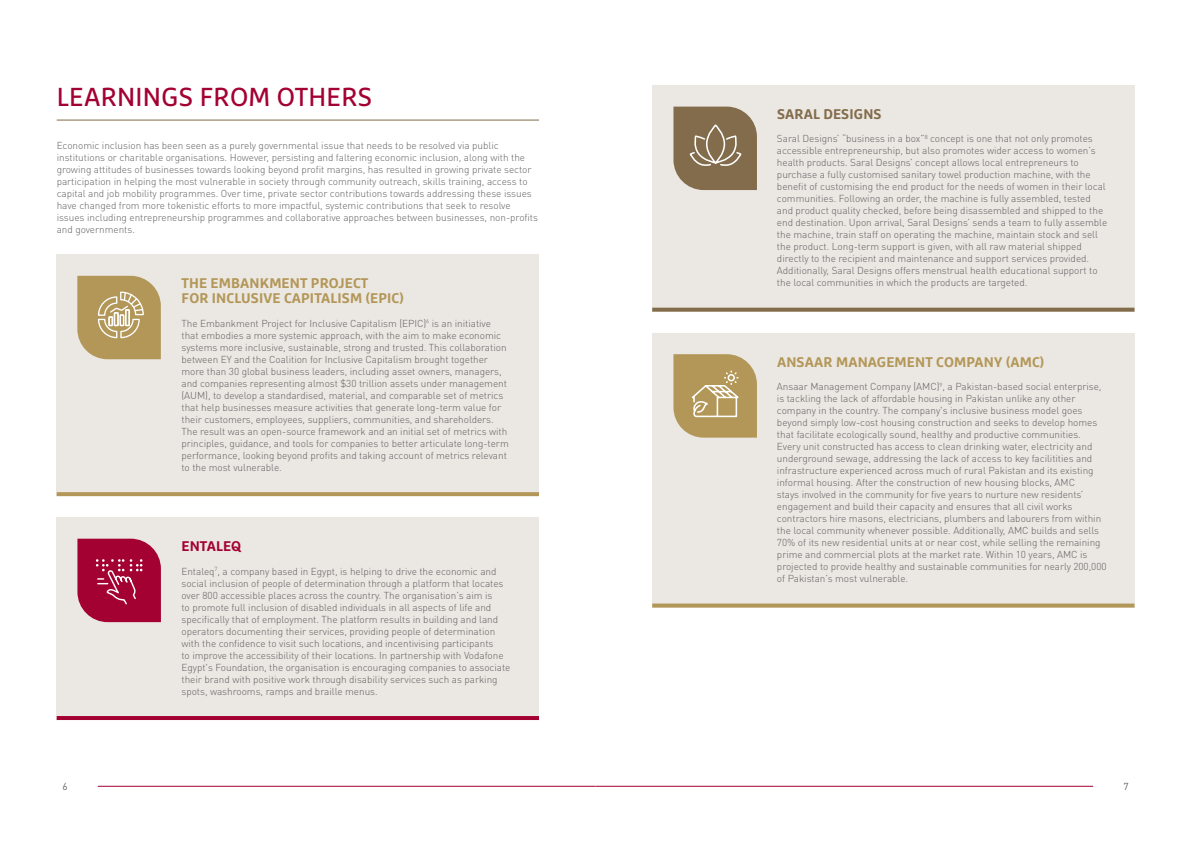
<style>
.page{position:relative;width:1191px;height:842px;background:#fff}
.page>*{position:absolute;margin:0;border:0;box-sizing:border-box;transform-origin:0 0}
.MAF_Section_Subtitle{font:26px "Marselis Pro";letter-spacing:.01em;color:#a40133}
.MAF_Subtittle_2__BOL{font:700 14px/15px "Marselis Pro";letter-spacing:.01em;color:#b39758}
.MAF_Subtittle_2__BOL-2{font:700 14px "Marselis Pro";letter-spacing:.01em;color:#826c4b}
.MAF_Subtittle_2__BOL-3{font:700 14px "Marselis Pro";letter-spacing:.01em;color:#a40133}
.MAF_Body_Text{font:300 10px/12px "DIN Pro";letter-spacing:-.005em;color:#5f5f62}
.MAF_Body_Text-2{font:10px "DIN Pro";color:#5f5f62}
</style>
<div class="page">
<hr style="left:57px;top:120px;width:482px;height:1px;background:#826c4b">
<div style="left:57px;top:255px;width:482px;height:241px;background:#ebe7e2"></div>
<div style="left:57px;top:517px;width:482px;height:203px;background:#ebe7e2"></div>
<svg style="left:77px;top:539px;width:84px;height:83px;background:#ac1a46"></svg>
<svg style="left:77px;top:276px;width:84px;height:83px;background:#bca46e"></svg>
<div style="left:652px;top:333px;width:482px;height:274px;background:#ebe7e2"></div>
<div style="left:652px;top:85px;width:482px;height:227px;background:#ebe7e2"></div>
<svg style="left:673px;top:107px;width:84px;height:83px;background:#8e7b5d"></svg>
<svg style="left:673px;top:354px;width:84px;height:84px;background:#bba36c"></svg>
<svg style="left:57px;top:492px;width:482px;height:4px;background:#b59a5d"></svg>
<svg style="left:652px;top:603px;width:482px;height:4px;background:#baa16a"></svg>
<svg style="left:652px;top:308px;width:482px;height:4px;background:#8a7657"></svg>
<hr style="left:57px;top:716px;width:482px;height:4px;background:#a40133">
<hr style="left:595px;top:786px;width:498px;height:1px;background:#a40133">
<hr style="left:98px;top:786px;width:497px;height:1px;background:#a40133">
<p class="MAF_Section_Subtitle" style="left:57px;top:81px;width:317px">LEARNINGS FROM OTHERS</p>
<p class="MAF_Body_Text" style="left:57px;top:139px;width:483px">Economic inclusion has been seen as a purely governmental issue that needs to be resolved via public institutions or charitable organisations. However, persisting and faltering economic inclusion, along with the growing attitudes of businesses towards looking beyond profit margins, has resulted in growing private sector participation in helping the most vulnerable in society through community outreach, skills training, access to capital and job mobility programmes. Over time, private sector contributions towards addressing these issues have changed from more tokenistic efforts to more impactful, systemic contributions that seek to resolve issues including entrepreneurship programmes and collaborative approaches between businesses, non-profits and governments.</p>
<p class="MAF_Subtittle_2__BOL" style="left:181px;top:276px;width:224px">THE EMBANKMENT PROJECT<br>FOR INCLUSIVE CAPITALISM (EPIC)</p>
<p class="MAF_Body_Text" style="left:181px;top:316px;width:329px">The Embankment Project for Inclusive Capitalism (EPIC)<sup>6</sup> is an initiative that embodies a more systemic approach, with the aim to make economic systems more inclusive, sustainable, strong and trusted. This collaboration between EY and the Coalition for Inclusive Capitalism brought together more than 30 global business leaders, including asset owners, managers, and companies representing almost $30 trillion assets under management (AUM), to develop a standardised, material, and comparable set of metrics that help businesses measure activities that generate long-term value for their customers, employees, suppliers, communities, and shareholders.<br>The result was an open-source framework and an initial set of metrics with principles, guidance, and tools for companies to better articulate long-term performance, looking beyond profits and taking account of metrics relevant to the most vulnerable.</p>
<p class="MAF_Subtittle_2__BOL-3" style="left:181px;top:537px;width:61px">ENTALEQ</p>
<p class="MAF_Body_Text" style="left:181px;top:564px;width:330px">Entaleq<sup>7</sup>, a company based in Egypt, is helping to drive the economic and social inclusion of people of determination through a platform that locates over 800 accessible places across the country. The organisation’s aim is<br>to promote full inclusion of disabled individuals in all aspects of life and specifically that of employment. The platform results in building and land operators documenting their services, providing people of determination with the confidence to visit such locations, and incentivising participants<br>to improve the accessibility of their locations. In partnership with Vodafone Egypt's Foundation, the organisation is encouraging companies to associate their brand with positive work through disability services such as parking spots, washrooms, ramps and braille menus.</p>
<p class="MAF_Subtittle_2__BOL-2" style="left:777px;top:105px;width:106px">SARAL DESIGNS</p>
<p class="MAF_Body_Text" style="left:777px;top:132px;width:332px">Saral Designs’ “business in a box”<sup>8</sup> concept is one that not only promotes accessible entrepreneurship, but also promotes wider access to women’s health products. Saral Designs’ concept allows local entrepreneurs to purchase a fully customised sanitary towel production machine, with the benefit of customising the end product for the needs of women in their local communities. Following an order, the machine is fully assembled, tested and product quality checked, before being disassembled and shipped to the end destination. Upon arrival, Saral Designs’ sends a team to fully assemble the machine, train staff on operating the machine, maintain stock and sell the product. Long-term support is given, with all raw material shipped directly to the recipient and maintenance and support services provided.<br>Additionally, Saral Designs offers menstrual health educational support to the local communities in which the products are targeted.</p>
<p class="MAF_Subtittle_2__BOL" style="left:777px;top:354px;width:269px">ANSAAR MANAGEMENT COMPANY (AMC)</p>
<p class="MAF_Body_Text" style="left:777px;top:380px;width:331px">Ansaar Management Company (AMC)<sup>9</sup>, a Pakistan-based social enterprise, is tackling the lack of affordable housing in Pakistan unlike any other company in the country. The company's inclusive business model goes beyond simply low-cost housing construction and seeks to develop homes that facilitate ecologically sound, healthy and productive communities.<br>Every unit constructed has access to clean drinking water, electricity and underground sewage, addressing the lack of access to key facilitities and infrastructure experienced across much of rural Pakistan and its existing informal housing. After the construction of new housing blocks, AMC<br>stays involved in the community for five years to nurture new residents’ engagement and build their capacity and ensures that all civil works contractors hire masons, electricians, plumbers and labourers from within the local community whenever possible. Additionally, AMC builds and sells 70% of its new residential units at or near cost, while selling the remaining prime and commercial plots at the market rate. Within 10 years, AMC is projected to provide healthy and sustainable communities for nearly 200,000 of Pakistan’s most vulnerable.</p>
<p class="MAF_Body_Text-2" style="left:62px;top:779px;width:7px">6</p>
<p class="MAF_Body_Text-2" style="left:1123px;top:779px;width:7px">7</p>
</div>
